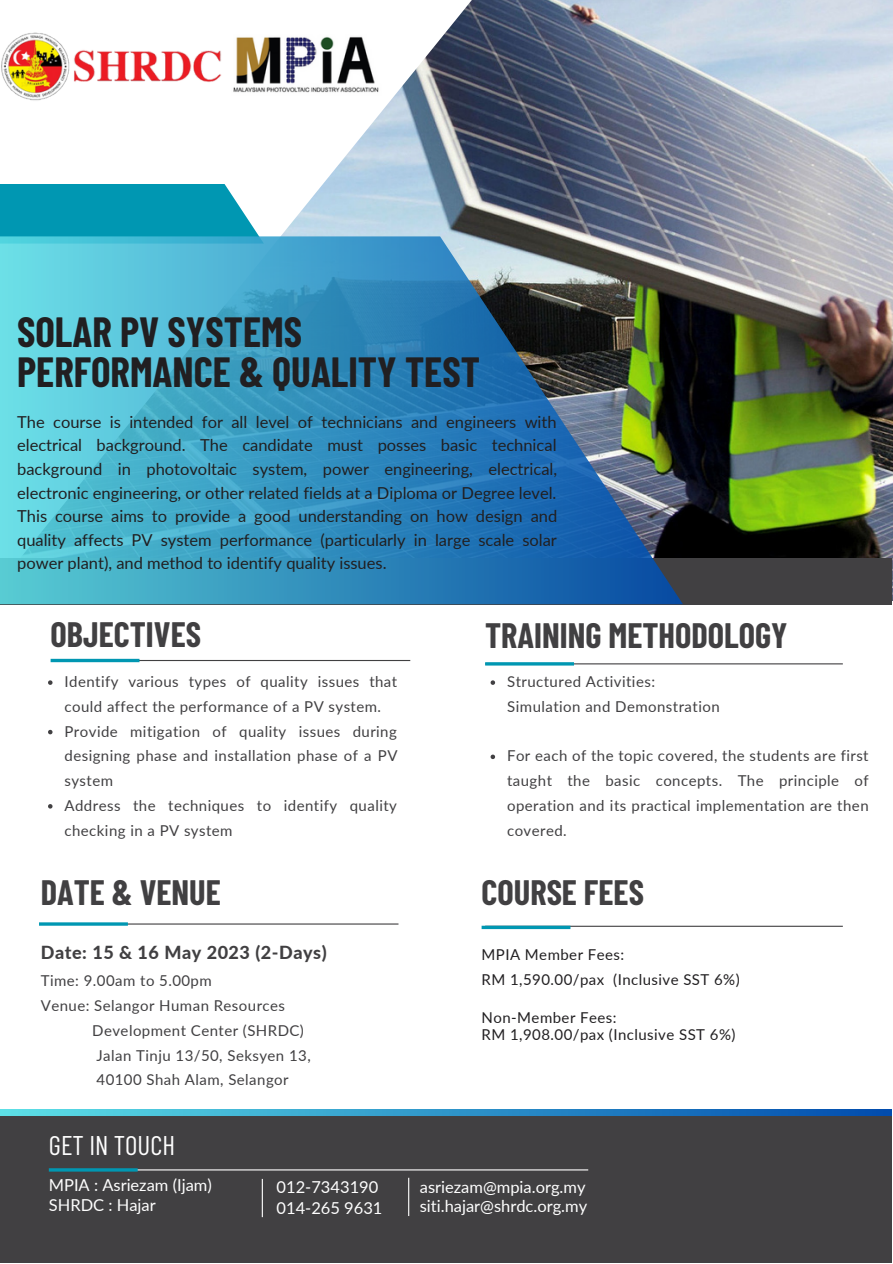
<style>
.page{position:relative;width:893px;height:1264px;background:#fff}
.page>*{position:absolute;margin:0;border:0;box-sizing:border-box;transform-origin:0 0}
.t1{font:700 41.25px/40.5px "Barlow Condensed";color:#211f21}
.t2{font:700 34.5px "Barlow Condensed";color:#414042}
.t3{font:27px "Barlow Condensed";color:#fefefe}
.t4{font:800 18px "Lato";letter-spacing:.03em;color:#414042}
.t5{font:16.5px/23.5px "Lato";color:#211f21;text-align:justify}
.t6{font:16.5px "Lato";color:#fefefe}
.t7{font:15px/24.8px "Lato";letter-spacing:.03em;color:#414042}
.t8{font:15px/24.8px "Lato";letter-spacing:.03em;color:#211f21}
</style>
<div class="page">
<img style="left:281px;top:0;width:611px;height:600px">
<div style="left:0;top:184px;width:259px;height:52px;background:#0097b2"></div>
<div style="left:0;top:558px;width:891px;height:46px;background:#414042"></div>
<svg style="left:0;top:236px;width:683px;height:368px;background:#4090b1"></svg>
<div style="left:0;top:1112px;width:891px;height:150px;background:#414042"></div>
<svg style="left:0;top:1109px;width:891px;height:6px;background:#2f95c9"></svg>
<hr style="left:53px;top:660px;width:357px;height:1px;background:#414042">
<hr style="left:485px;top:663px;width:357px;height:1px;background:#414042">
<svg style="left:51px;top:658px;width:88px;height:4px"></svg>
<hr style="left:485px;top:662px;width:89px;height:3px;background:#0097b2">
<hr style="left:51px;top:1169px;width:537px;height:1px;background:#fff">
<hr style="left:49px;top:1168px;width:89px;height:3px;background:#0097b2">
<hr style="left:262px;top:1178px;width:1px;height:39px;background:#fff">
<hr style="left:408px;top:1177px;width:1px;height:38px;background:#fff">
<img style="left:233px;top:31px;width:152px;height:67px">
<img style="left:1px;top:32px;width:221px;height:69px">
<svg style="left:48px;top:680px;width:4px;height:5px"></svg>
<svg style="left:48px;top:730px;width:4px;height:4px"></svg>
<svg style="left:48px;top:804px;width:4px;height:4px"></svg>
<svg style="left:490px;top:680px;width:5px;height:5px"></svg>
<svg style="left:490px;top:754px;width:5px;height:5px"></svg>
<hr style="left:41px;top:923px;width:357px;height:1px;background:#414042">
<hr style="left:39px;top:922px;width:89px;height:3px;background:#0097b2">
<hr style="left:485px;top:925px;width:357px;height:1px;background:#414042">
<svg style="left:481px;top:925px;width:89px;height:4px"></svg>
<h1 class="t1" style="left:17px;top:310px;width:464px">SOLAR PV SYSTEMS<br>PERFORMANCE &amp; QUALITY TEST</h1>
<p class="t5" style="left:17px;top:409px;width:541px">The course is intended for all level of technicians and engineers with electrical background. The candidate must posses basic technical background in photovoltaic system, power engineering, electrical, electronic engineering, or other related fields at a Diploma or Degree level.<br>This course aims to provide a good understanding on how design and quality affects PV system performance (particularly in large scale solar power plant), and method to identify quality issues.</p>
<h2 class="t2" style="left:51px;top:612px;width:152px">OBJECTIVES</h2>
<h2 class="t2" style="left:485px;top:614px;width:304px">TRAINING METHODOLOGY</h2>
<p class="t7" style="left:64px;top:669px;width:334px">Identify various types of quality issues that could affect the performance of a PV system.<br>Provide mitigation of quality issues during designing phase and installation phase of a PV system<br>Address the techniques to identify quality checking in a PV system</p>
<p class="t7" style="left:507px;top:669px;width:149px">Structured Activities:</p>
<p class="t7" style="left:507px;top:693px;width:214px">Simulation and Demonstration</p>
<p class="t7" style="left:507px;top:743px;width:363px;text-align:justify">For each of the topic covered, the students are first taught the basic concepts. The principle of operation and its practical implementation are then covered.</p>
<h2 class="t2" style="left:41px;top:870px;width:182px">DATE &amp; VENUE</h2>
<p class="t4" style="left:41px;top:941px;width:287px">Date: 15 &amp; 16 May 2023 (2-Days)</p>
<p class="t7" style="left:41px;top:968px;width:172px">Time: 9.00am to 5.00pm</p>
<p class="t7" style="left:41px;top:993px;width:246px">Venue: Selangor Human Resources</p>
<p class="t7" style="left:92px;top:1017px;width:213px">Development Center (SHRDC)</p>
<p class="t7" style="left:96px;top:1042px;width:216px">Jalan Tinju 13/50, Seksyen 13,</p>
<p class="t7" style="left:96px;top:1067px;width:194px">40100 Shah Alam, Selangor</p>
<h3 class="t3" style="left:49px;top:1127px;width:128px">GET IN TOUCH</h3>
<h2 class="t2" style="left:481px;top:870px;width:164px">COURSE FEES</h2>
<p class="t8" style="left:481px;top:942px;width:259px">MPIA Member Fees:<br>RM 1,590.00/pax (Inclusive SST 6%)</p>
<p class="t8" style="left:481px;top:1008px;width:255px;line-height:16.8px">Non-Member Fees:<br>RM 1,908.00/pax (Inclusive SST 6%)</p>
<p class="t6" style="left:49px;top:1174px;width:164px">MPIA : Asriezam (Ijam)</p>
<p class="t6" style="left:276px;top:1176px;width:103px">012-7343190</p>
<p class="t6" style="left:49px;top:1194px;width:108px">SHRDC : Hajar</p>
<p class="t6" style="left:420px;top:1176px;width:167px">asriezam@mpia.org.my</p>
<p class="t6" style="left:276px;top:1197px;width:107px">014-265 9631</p>
<p class="t6" style="left:420px;top:1195px;width:169px">siti.hajar@shrdc.org.my</p>
</div>
